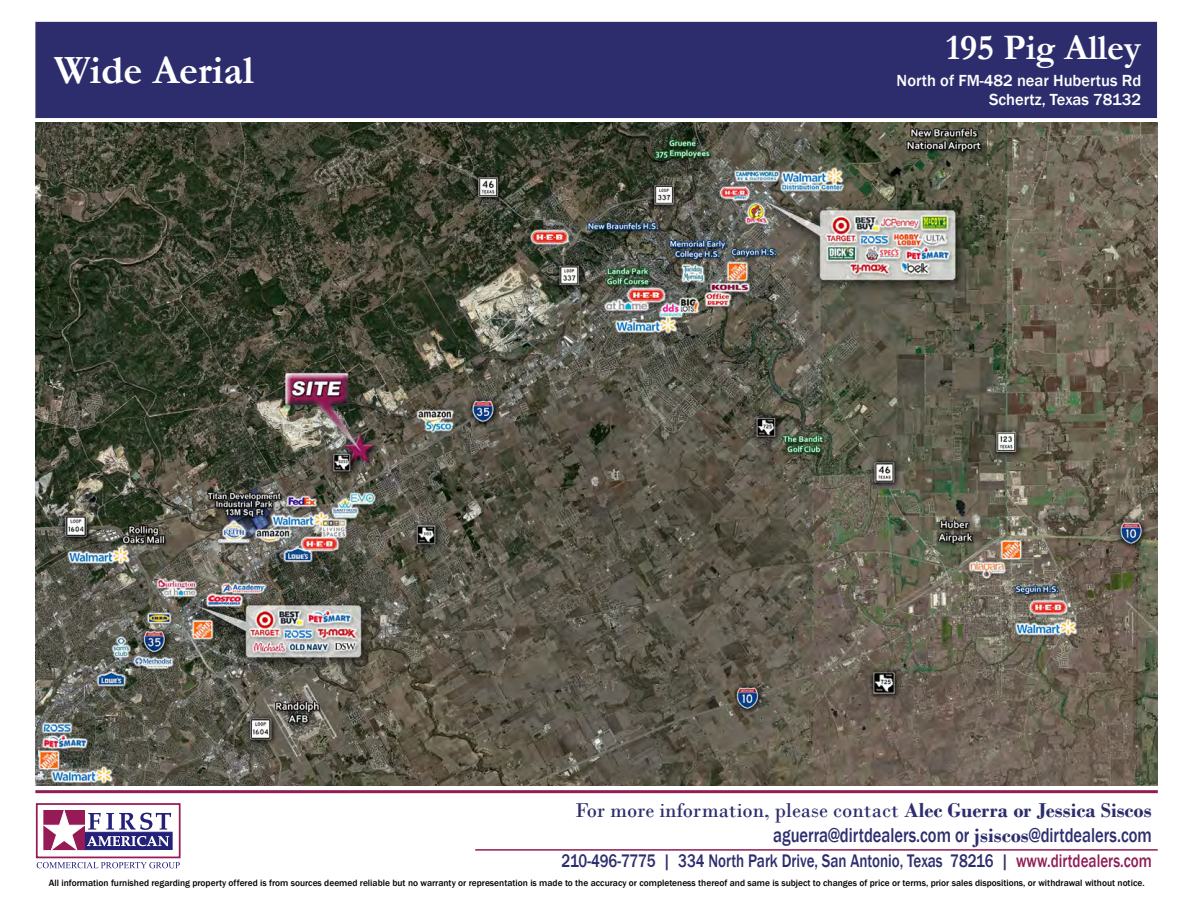
<style>
.page{position:relative;width:1188px;height:918px;background:#fff}
.page>*{position:absolute;margin:0;border:0;box-sizing:border-box;transform-origin:0 0}
.t1{font:700 40.5px "Garamond";color:#fff}
.t2{font:700 36.3px "Garamond";color:#fff}
.t3{font:21px "Bodoni";color:#2d2d6e}
.t4{font:500 20.7px "Franklin Gothic";color:#2d2d6e;scale:.8 1}
.t5{font:500 18.75px "Franklin Gothic";color:#2d2d6e;scale:.8 1}
.t6{font:500 16.5px/19.8px "Franklin Gothic";color:#fff;text-align:right}
.t7{font:500 9.45px "Franklin Gothic";color:#000}
.s1{font-weight:700}
.s2{font-family:"Bodoni";font-weight:700;font-size:21px}
.s3{color:#911c53}
</style>
<div class="page">
<div style="left:35px;top:22px;width:1122px;height:96px;background:#2d2d6e"></div>
<hr style="left:475px;top:849px;width:683px;height:2px;background:#911c53">
<hr style="left:35px;top:790px;width:1123px;height:3px;background:#911c53">
<div style="left:84px;top:832px;width:88px;height:18px;border:1px solid #242278"></div>
<svg style="left:43px;top:810px;width:128px;height:40px"></svg>
<div style="left:36px;top:803px;width:145px;height:55px;border:2px solid #961a56"></div>
<svg style="left:37px;top:862px;width:143px;height:6px"></svg>
<img style="left:35px;top:122px;width:1122px;height:663px">
<h1 class="t1" style="left:54px;top:43px;width:201px">Wide Aerial</h1>
<h2 class="t2" style="left:946px;top:23px;width:197px">195 Pig Alley</h2>
<h3 class="t6" style="left:897px;top:70px;width:246px">North of FM-482 near Hubertus Rd<br>Schertz, Texas 78132</h3>
<h3 class="t3" style="left:575px;top:797px;width:578px">For more information, please contact <span class="s1">Alec Guerra or Jessica Siscos</span></h3>
<h3 class="t4" style="left:773px;top:822px;width:475px">aguerra@dirtdealers.com or <span class="s2">jsiscos</span>@dirtdealers.com</h3>
<h3 class="t5" style="left:562px;top:849px;width:739px">210-496-7775 | 334 North Park Drive, San Antonio, Texas 78216 | <span class="s3">www.dirtdealers.com</span></h3>
<p class="t7" style="left:49px;top:877px;width:1097px">All information furnished regarding property offered is from sources deemed reliable but no warranty or representation is made to the accuracy or completeness thereof and same is subject to changes of price or terms, prior sales dispositions, or withdrawal without notice.</p>
</div>
